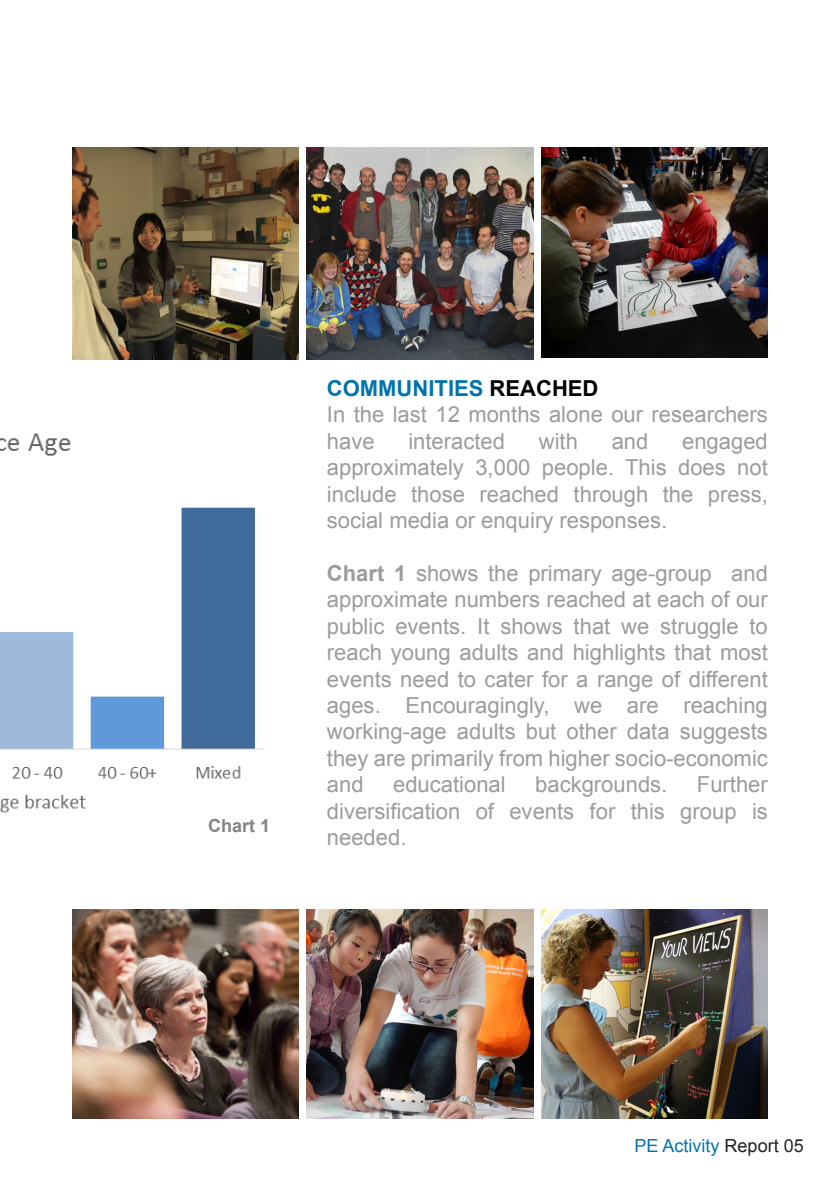
<style>
.page{position:relative;width:840px;height:1191px;background:#fff}
.page>*{position:absolute;margin:0;border:0;box-sizing:border-box;transform-origin:0 0}
.t1{font:22px/26.4px "Arial";color:#9c9b9d;text-align:justify}
.t2{font:18px "Arial";color:#0074ae}
.t3{font:700 18px "Arial";color:#848487}
.s1{font-weight:700;color:#0074ae}
.s2{font-weight:700;color:#000}
.s3{font-weight:700}
.s4{color:#231f20}
.s5{color:#272727}
</style>
<div class="page">
<img style="left:72px;top:147px;width:226px;height:212px">
<img style="left:306px;top:147px;width:227px;height:212px">
<img style="left:541px;top:147px;width:226px;height:210px">
<img style="left:72px;top:909px;width:226px;height:210px">
<img style="left:306px;top:909px;width:227px;height:210px">
<img style="left:541px;top:909px;width:226px;height:210px">
<img style="left:0;top:433px;width:265px;height:380px">
<p class="t3" style="left:208px;top:813px;width:64px">Chart 1</p>
<p class="t1" style="left:327px;top:375px;width:442px;text-align:left"><span class="s1">COMMUNITIES</span> <span class="s2">REACHED<br></span>In the last 12 months alone our researchers have</p>
<p class="t1" style="left:327px;top:428px;width:442px;text-indent:355px">engaged approximately 3,000 people. This does not include those reached through the press, social media or enquiry responses.</p>
<p class="t1" style="left:327px;top:560px;width:442px"><span class="s3">Chart 1</span> shows the primary age-group and approximate numbers reached at each of our public events. It shows that we struggle to reach young adults and highlights that most events need to cater for a range of different ages. Encouragingly, we are reaching working-age adults but other data suggests they are primarily from higher socio-economic and</p>
<p class="t1" style="left:408px;top:428px;width:98px">interacted</p>
<p class="t1" style="left:538px;top:428px;width:41px">with</p>
<p class="t1" style="left:611px;top:428px;width:38px">and</p>
<p class="t1" style="left:327px;top:771px;width:442px;text-indent:370px">Further diversification of events for this group is needed.</p>
<p class="t1" style="left:393px;top:771px;width:114px">educational</p>
<p class="t1" style="left:535px;top:771px;width:134px">backgrounds.</p>
<p class="t2" style="left:634px;top:1134px;width:171px">PE Activity <span class="s4">Report</span> <span class="s5">05</span></p>
</div>
